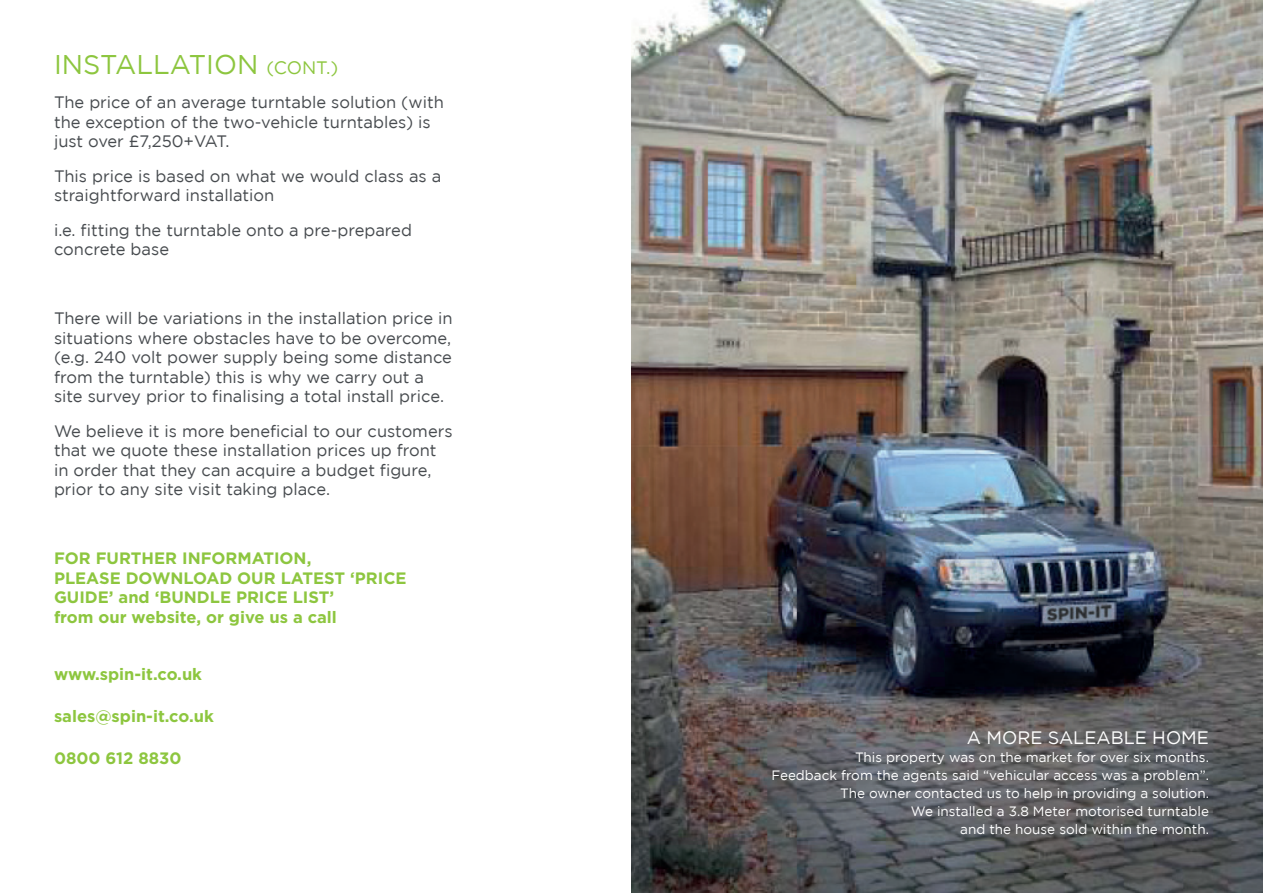
<style>
.page{position:relative;width:1263px;height:893px;background:#fff}
.page>*{position:absolute;margin:0;border:0;box-sizing:border-box;transform-origin:0 0}
.t1{font:27px "Gotham";color:#8dc63f}
.t2{font:18px "Gotham";color:#fff}
.t3{font:16.5px/19.5px "Gotham";color:#474b4f}
.t4{font:700 16.5px/19.5px "Gotham";color:#8dc63f}
.t5{font:13.5px/18px "Gotham";color:#fff;text-align:right}
.s1{font-size:18px}
</style>
<div class="page">
<img style="left:631px;top:0;width:632px;height:893px">
<p class="t1" style="left:54px;top:49px;width:286px">INSTALLATION <span class="s1">(CONT.)</span></p>
<p class="t3" style="left:54px;top:92px;width:391px">The price of an average turntable solution (with the exception of the two-vehicle turntables) is just over £7,250+VAT.</p>
<p class="t3" style="left:54px;top:166px;width:389px">This price is based on what we would class as a straightforward installation</p>
<p class="t3" style="left:54px;top:220px;width:359px">i.e. fitting the turntable onto a pre-prepared concrete base</p>
<p class="t3" style="left:54px;top:308px;width:400px">There will be variations in the installation price in situations where obstacles have to be overcome, (e.g. 240 volt power supply being some distance from the turntable) this is why we carry out a site survey prior to finalising a total install price.</p>
<p class="t3" style="left:54px;top:421px;width:400px">We believe it is more beneficial to our customers that we quote these installation prices up front in order that they can acquire a budget figure, prior to any site visit taking place.</p>
<p class="t4" style="left:54px;top:549px;width:354px">FOR FURTHER INFORMATION,<br>PLEASE DOWNLOAD OUR LATEST ‘PRICE<br>GUIDE’ and ‘BUNDLE PRICE LIST’<br>from our website, or give us a call</p>
<p class="t4" style="left:54px;top:664px;width:150px">www.spin-it.co.uk</p>
<p class="t4" style="left:54px;top:706px;width:161px">sales@spin-it.co.uk</p>
<p class="t4" style="left:54px;top:748px;width:129px">0800 612 8830</p>
<p class="t2" style="left:967px;top:728px;width:244px">A MORE SALEABLE HOME</p>
<p class="t5" style="left:771px;top:748px;width:439px">This property was on the market for over six months.<br>Feedback from the agents said “vehicular access was a problem”.<br>The owner contacted us to help in providing a solution.<br>We installed a 3.8 Meter motorised turntable<br>and the house sold within the month.</p>
</div>
